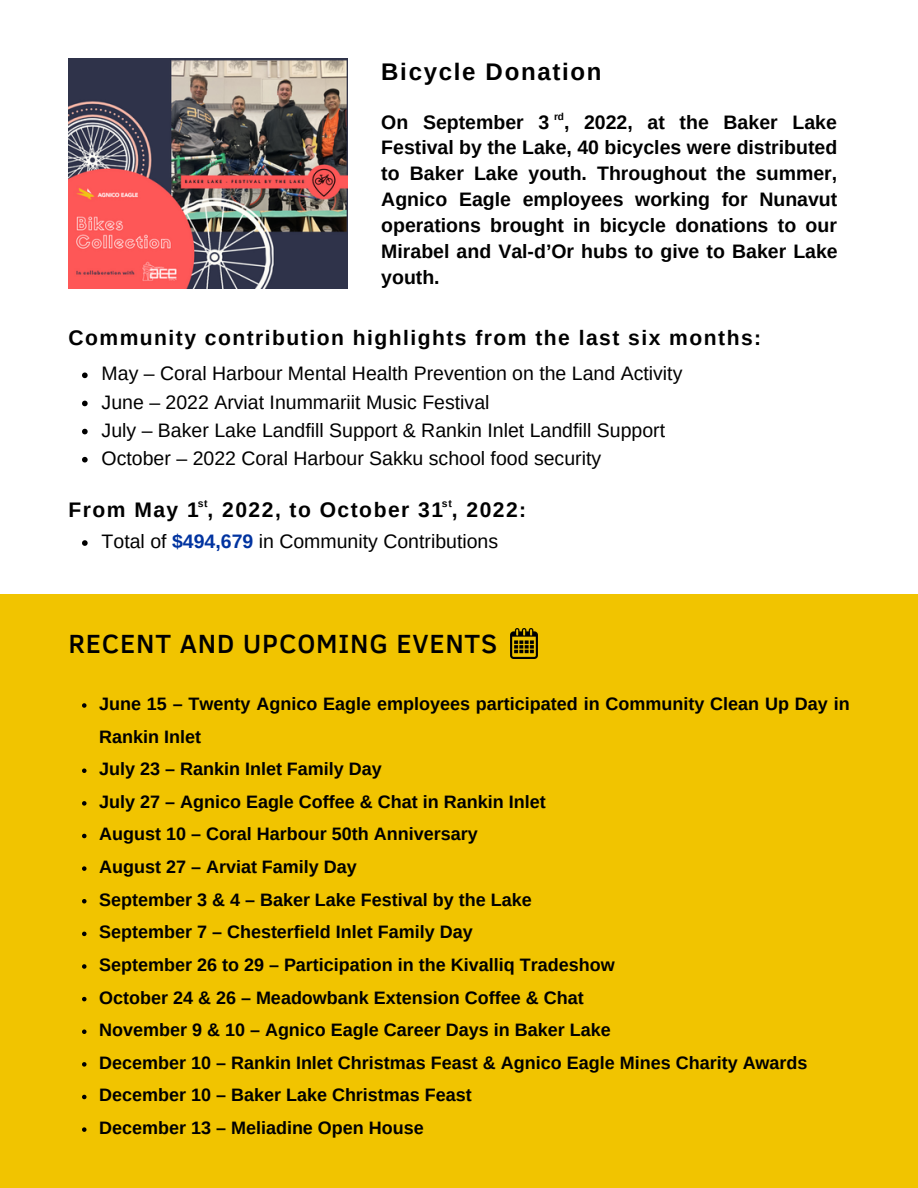
<style>
.page{position:relative;width:918px;height:1188px;background:#fff}
.page>*{position:absolute;margin:0;border:0;box-sizing:border-box;transform-origin:0 0}
.t1{font:500 27px "Clear Sans";letter-spacing:.03em;color:#000}
.t2{font:700 24px "Arimo";letter-spacing:.07em;color:#000}
.t3{font:700 21px "Arimo";letter-spacing:.07em;color:#000}
.t4{font:19.5px/28.2px "Arimo";color:#000}
.t5{font:700 19.5px/25.8px "Arimo";color:#000;text-align:justify}
.t6{font:700 18px/32.7px "Arimo";color:#000}
.t7{font:700 10.35px "Arimo";color:#000}
.t8{font:700 10.05px "Arimo";color:#000}
.s1{font-weight:700;color:#0033a0}
</style>
<div class="page">
<div style="left:0;top:594px;width:918px;height:594px;background:#f1c400"></div>
<img style="left:69px;top:58px;width:279px;height:231px">
<img style="left:511px;top:628px;width:27px;height:31px">
<svg style="left:82px;top:373px;width:6px;height:5px"></svg>
<svg style="left:82px;top:401px;width:6px;height:5px"></svg>
<svg style="left:82px;top:429px;width:6px;height:5px"></svg>
<svg style="left:82px;top:457px;width:6px;height:6px"></svg>
<svg style="left:82px;top:540px;width:6px;height:6px"></svg>
<svg style="left:82px;top:703px;width:5px;height:5px"></svg>
<svg style="left:82px;top:768px;width:5px;height:5px"></svg>
<svg style="left:82px;top:801px;width:5px;height:5px"></svg>
<svg style="left:82px;top:834px;width:5px;height:4px"></svg>
<svg style="left:82px;top:866px;width:5px;height:5px"></svg>
<svg style="left:82px;top:899px;width:5px;height:4px"></svg>
<svg style="left:82px;top:932px;width:5px;height:4px"></svg>
<svg style="left:82px;top:964px;width:5px;height:5px"></svg>
<svg style="left:82px;top:997px;width:5px;height:4px"></svg>
<svg style="left:82px;top:1029px;width:5px;height:5px"></svg>
<svg style="left:82px;top:1062px;width:5px;height:5px"></svg>
<svg style="left:82px;top:1095px;width:5px;height:4px"></svg>
<svg style="left:82px;top:1127px;width:5px;height:5px"></svg>
<h2 class="t2" style="left:381px;top:58px;width:222px">Bicycle Donation</h2>
<p class="t8" style="left:554px;top:111px;width:12px">rd</p>
<p class="t5" style="left:381px;top:109px;width:458px">On September 3 , 2022, at the Baker Lake Festival by the Lake, 40 bicycles were distributed to Baker Lake youth. Throughout the summer, Agnico Eagle employees working for Nunavut operations brought in bicycle donations to our Mirabel and Val-d’Or hubs to give to Baker Lake youth.</p>
<p class="t3" style="left:69px;top:326px;width:694px">Community contribution highlights from the last six months:</p>
<p class="t4" style="left:102px;top:360px;width:582px">May – Coral Harbour Mental Health Prevention on the Land Activity June – 2022 Arviat Inummariit Music Festival<br>July – Baker Lake Landfill Support &amp; Rankin Inlet Landfill Support October – 2022 Coral Harbour Sakku school food security</p>
<p class="t7" style="left:198px;top:498px;width:11px">st</p>
<p class="t7" style="left:442px;top:498px;width:11px">st</p>
<p class="t3" style="left:69px;top:498px;width:459px">From May 1 , 2022, to October 31 , 2022:</p>
<p class="t4" style="left:102px;top:527px;width:398px">Total of <span class="s1">$494,679</span> in Community Contributions</p>
<h1 class="t1" style="left:69px;top:624px;width:430px">RECENT AND UPCOMING EVENTS</h1>
<p class="t6" style="left:99px;top:687px;width:752px">June 15 – Twenty Agnico Eagle employees participated in Community Clean Up Day in Rankin Inlet<br>July 23 – Rankin Inlet Family Day<br>July 27 – Agnico Eagle Coffee &amp; Chat in Rankin Inlet<br>August 10 – Coral Harbour 50th Anniversary<br>August 27 – Arviat Family Day<br>September 3 &amp; 4 – Baker Lake Festival by the Lake<br>September 7 – Chesterfield Inlet Family Day<br>September 26 to 29 – Participation in the Kivalliq Tradeshow<br>October 24 &amp; 26 – Meadowbank Extension Coffee &amp; Chat<br>November 9 &amp; 10 – Agnico Eagle Career Days in Baker Lake<br>December 10 – Rankin Inlet Christmas Feast &amp; Agnico Eagle Mines Charity Awards December 10 – Baker Lake Christmas Feast<br>December 13 – Meliadine Open House</p>
</div>
